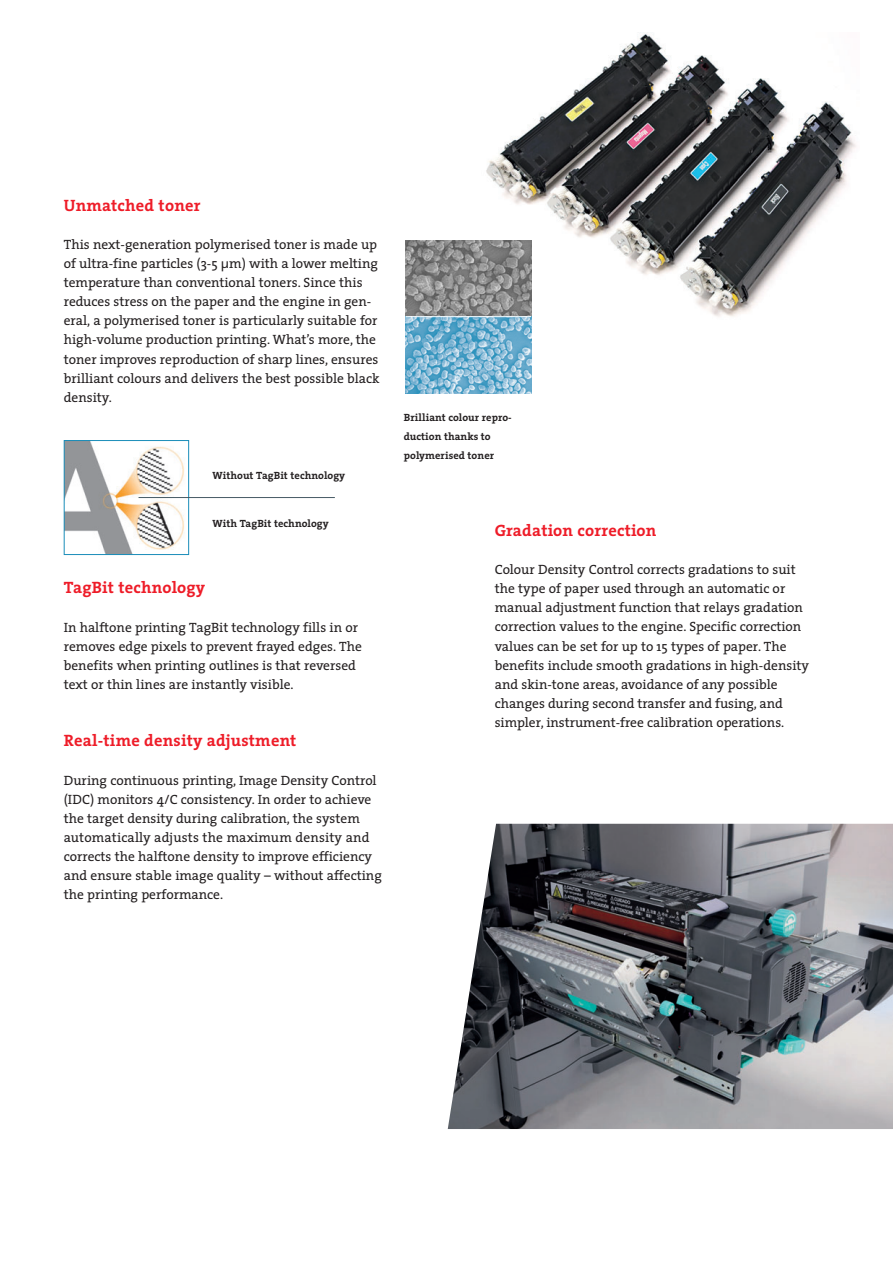
<style>
.page{position:relative;width:893px;height:1263px;background:#fff}
.page>*{position:absolute;margin:0;border:0;box-sizing:border-box;transform-origin:0 0}
.t1{font:700 16.5px "The Serif";letter-spacing:.01em;color:#ee1c28}
.t2{font:13.5px/19.2px "The Serif";color:#231f20}
.t3{font:700 10.5px/19.2px "The Serif";letter-spacing:.005em;color:#231f20}
</style>
<div class="page">
<img style="left:486px;top:32px;width:370px;height:288px">
<img style="left:405px;top:240px;width:126px;height:153px">
<hr style="left:405px;top:316px;width:126px;height:1px;background:#fff">
<img style="left:66px;top:442px;width:118px;height:111px">
<div style="left:64px;top:440px;width:125px;height:115px;border:1px solid #1a8db9"></div>
<hr style="left:139px;top:497px;width:196px;height:1px;background:#465a64">
<img style="left:448px;top:824px;width:445px;height:305px">
<p class="t1" style="left:64px;top:198px;width:138px">Unmatched toner</p>
<p class="t2" style="left:64px;top:236px;width:317px">This next-generation polymerised toner is made up of ultra-fine particles (3-5 μm) with a lower melting temperature than conventional toners. Since this reduces stress on the paper and the engine in gen&shy;eral, a polymerised toner is particularly suitable for high-volume production printing. What’s more, the toner improves reproduction of sharp lines, ensures brilliant colours and delivers the best possible black density.</p>
<p class="t3" style="left:213px;top:467px;width:134px">Without TagBit technology</p>
<p class="t3" style="left:213px;top:515px;width:118px">With TagBit technology</p>
<p class="t1" style="left:64px;top:581px;width:143px">TagBit technology</p>
<p class="t2" style="left:64px;top:619px;width:300px">In halftone printing TagBit technology fills in or removes edge pixels to prevent frayed edges. The benefits when printing outlines is that reversed text or thin lines are instantly visible.</p>
<p class="t1" style="left:64px;top:734px;width:234px">Real-time density adjustment</p>
<p class="t2" style="left:64px;top:772px;width:320px">During continuous printing, Image Density Control (IDC) monitors 4/C consistency. In order to achieve the target density during calibration, the system automatically adjusts the maximum density and corrects the halftone density to improve efficiency and ensure stable image quality – without affecting the printing performance.</p>
<p class="t3" style="left:404px;top:409px;width:109px">Brilliant colour repro&shy;duction thanks to polymerised toner</p>
<p class="t1" style="left:495px;top:524px;width:163px">Gradation correction</p>
<p class="t2" style="left:495px;top:561px;width:316px">Colour Density Control corrects gradations to suit the type of paper used through an automatic or manual adjustment function that relays gradation correction values to the engine. Specific correction values can be set for up to 15 types of paper. The benefits include smooth gradations in high-density and skin-tone areas, avoidance of any possible chan ges during second transfer and fusing, and simpler, instrument-free calibration operations.</p>
</div>
